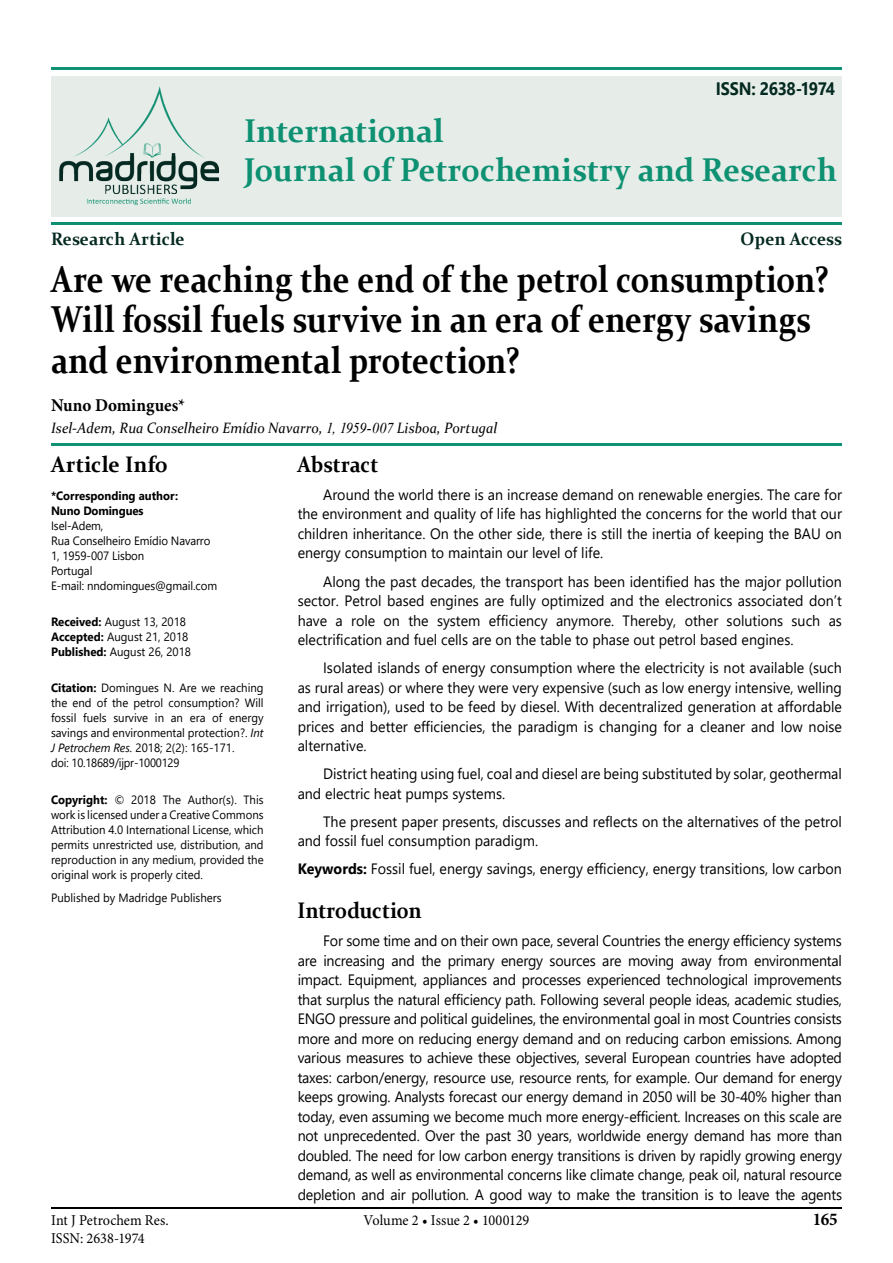
<style>
.page{position:relative;width:893px;height:1263px;background:#fff}
.page>*{position:absolute;margin:0;border:0;box-sizing:border-box;transform-origin:0 0}
.t1{font:700 37.5px/40.5px "Constantia";color:#000;scale:.85 1}
.t2{font:700 33px/39px "Constantia";letter-spacing:.005em;color:#0e9172;scale:.95 1}
.t3{font:700 22.5px "Constantia";letter-spacing:.005em;color:#000;scale:.9 1}
.t4{font:700 22.5px "Constantia";letter-spacing:.005em;color:#000;scale:.95 1}
.t5{font:700 18px "Constantia";color:#032920;scale:.95 1}
.t6{font:700 18px "Minion Pro";letter-spacing:-.005em;color:#000;scale:.95 1}
.t7{font:700 18px "Segoe UI";letter-spacing:-.025em;color:#032920;scale:.9 1}
.t8{font:15px/19.5px "Segoe UI";color:#000;text-align:justify;scale:.95 1}
.t9{font:italic 15px "Constantia";color:#000;scale:.95 1}
.t10{font:15px "Minion Pro";color:#000;scale:.95 1}
.t11{font:12px/15px "Segoe UI";color:#000;scale:.95 1}
.t12{font:700 12px/15px "Segoe UI";color:#000;scale:.95 1}
.s1{font-family:"Times New Roman"}
.s2{font-weight:700}
.s3{font-style:italic}
</style>
<div class="page">
<hr style="left:51px;top:1208px;width:791px;height:1px;background:#000">
<div style="left:51px;top:76px;width:791px;height:140px;background:#e6ede9"></div>
<hr style="left:51px;top:223px;width:791px;height:2px;background:#0e9172">
<hr style="left:51px;top:443px;width:791px;height:2px;background:#0e9172">
<hr style="left:51px;top:68px;width:791px;height:2px;background:#0e9172">
<img style="left:59px;top:86px;width:160px;height:120px">
<p class="t7" style="left:716px;top:71px;width:134px">ISSN: 2638-1974</p>
<h2 class="t2" style="left:244px;top:109px;width:626px">International<br>Journal of Petrochemistry and Research</h2>
<p class="t5" style="left:51px;top:226px;width:142px">Research Article</p>
<p class="t5" style="left:741px;top:226px;width:108px">Open Access</p>
<h1 class="t1" style="left:51px;top:257px;width:916px">Are we reaching the end of the petrol consumption?<br>Will fossil fuels survive in an era of energy savings and environmental protection?</h1>
<p class="t6" style="left:51px;top:393px;width:143px">Nuno Domingues*</p>
<p class="t9" style="left:51px;top:418px;width:471px">Isel-Adem, Rua Conselheiro Emídio Navarro, <span class="s1">1, 1959-007</span> Lisboa, Portugal</p>
<h3 class="t4" style="left:51px;top:449px;width:125px">Article Info</h3>
<p class="t12" style="left:51px;top:487px;width:135px">*Corresponding author:<br>Nuno Domingues</p>
<p class="t11" style="left:51px;top:517px;width:176px">Isel-Adem,<br>Rua Conselheiro Emídio Navarro<br>1, 1959-007 Lisbon<br>Portugal<br>E-mail: nndomingues@gmail.com</p>
<p class="t11" style="left:51px;top:613px;width:149px"><span class="s2">Received:</span> August 13, 2018<br><span class="s2">Accepted:</span> August 21, 2018<br><span class="s2">Published:</span> August 26, 2018</p>
<p class="t11" style="left:51px;top:679px;width:225px"><span class="s2">Citation:</span> Domingues N. Are we reaching the end of the petrol consumption? Will fossil fuels survive in an era of energy savings and environmental protection?. <span class="s3">Int J Petrochem Res.</span> 2018; 2(2): 165-171.<br>doi: 10.18689/ijpr-1000129</p>
<p class="t11" style="left:51px;top:791px;width:225px;text-align:justify"><span class="s2">Copyright:</span> © 2018 The Author(s). This work is licensed under a Creative Commons Attribution 4.0 International License, which permits unrestricted use, distribution, and reproduction in any medium, provided the original work is properly cited.</p>
<p class="t11" style="left:51px;top:889px;width:181px">Published by Madridge Publishers</p>
<h3 class="t3" style="left:298px;top:449px;width:91px">Abstract</h3>
<p class="t8" style="left:298px;top:484px;width:574px;text-indent:26px">Around the world there is an increase demand on renewable energies. The care for the environment and quality of life has highlighted the concerns for the world that our children inheritance. On the other side, there is still the inertia of keeping the BAU on energy consumption to maintain our level of life.</p>
<p class="t8" style="left:298px;top:570px;width:574px;text-indent:26px">Along the past decades, the transport has been identified has the major pollution sector. Petrol based engines are fully optimized and the electronics associated don’t have a role on the system efficiency anymore. Thereby, other solutions such as electrification and fuel cells are on the table to phase out petrol based engines.</p>
<p class="t8" style="left:298px;top:657px;width:574px;text-indent:26px">Isolated islands of energy consumption where the electricity is not available (such as rural areas) or where they were very expensive (such as low energy intensive, welling and irrigation), used to be feed by diesel. With decentralized generation at affordable prices and better efficiencies, the paradigm is changing for a cleaner and low noise alternative.</p>
<p class="t8" style="left:298px;top:763px;width:574px;text-indent:26px">District heating using fuel, coal and diesel are being substituted by solar, geothermal and electric heat pumps systems.</p>
<p class="t8" style="left:298px;top:810px;width:574px;text-indent:26px">The present paper presents, discusses and reflects on the alternatives of the petrol and fossil fuel consumption paradigm.</p>
<p class="t8" style="left:298px;top:858px;width:574px"><span class="s2">Keywords:</span> Fossil fuel, energy savings, energy efficiency, energy transitions, low carbon</p>
<h3 class="t3" style="left:298px;top:895px;width:139px">Introduction</h3>
<p class="t8" style="left:298px;top:930px;width:575px;text-indent:26px">For some time and on their own pace, several Countries the energy efficiency systems are increasing and the primary energy sources are moving away from environmental impact. Equipment, appliances and processes experienced technological improvements that surplus the natural efficiency path. Following several people ideas, academic studies, ENGO pressure and political guidelines, the environmental goal in most Countries consists more and more on reducing energy demand and on reducing carbon emissions. Among various measures to achieve these objectives, several European countries have adopted taxes: carbon/energy, resource use, resource rents, for example. Our demand for energy keeps growing. Analysts forecast our energy demand in 2050 will be 30-40% higher than today, even assuming we become much more energy-efficient. Increases on this scale are not unprecedented. Over the past 30 years, worldwide energy demand has more than doubled. The need for low carbon energy transitions is driven by rapidly growing energy demand, as well as environmental concerns like climate change, peak oil, natural resource depletion and air pollution. A good way to make the transition is to leave the agents</p>
<p class="t10" style="left:51px;top:1210px;width:125px">Int J Petrochem Res.</p>
<p class="t6" style="left:813px;top:1206px;width:28px">165</p>
<p class="t10" style="left:51px;top:1228px;width:100px">ISSN: 2638-1974</p>
<p class="t10" style="left:364px;top:1210px;width:176px">Volume 2 • Issue 2 • 1000129</p>
</div>
